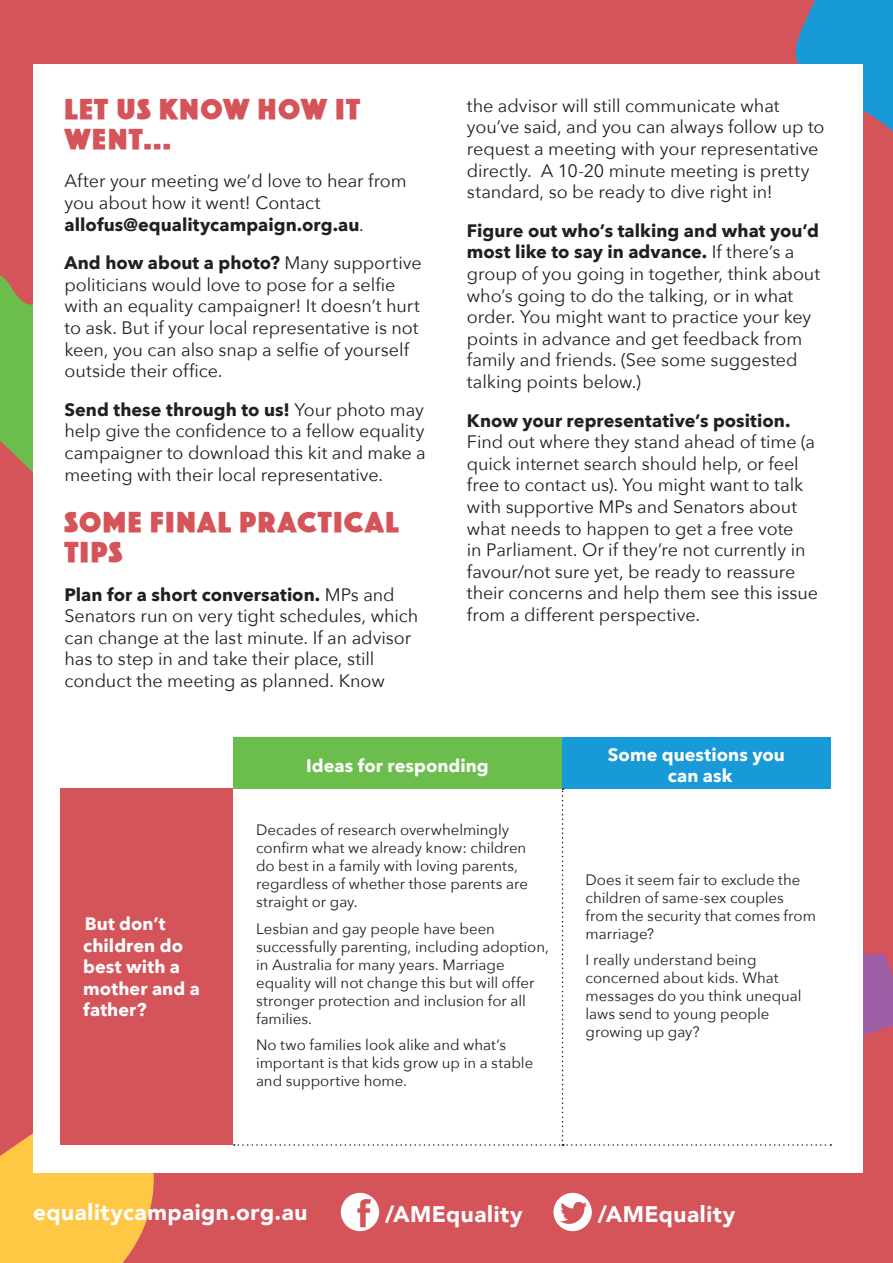
<style>
.page{position:relative;width:893px;height:1263px;background:#d45459}
.page>*{position:absolute;margin:0;border:0;box-sizing:border-box;transform-origin:0 0}
.t1{font:30px/30px "Phosphate RR Solid";letter-spacing:.05em;color:#d45459}
.t2{font:900 22.5px "Avenir";letter-spacing:.025em;color:#fff}
.t3{font:18px/21.6px "Avenir Next";letter-spacing:-.005em;color:#231f20}
.t4{font:700 18px/21.6px "Avenir Next";letter-spacing:.005em;color:#fff;text-align:center}
.t5{font:15px/18px "Avenir Next";color:#231f20}
.s1{font-weight:700}
</style>
<div class="page">
<svg style="left:0;top:1133px;width:161px;height:130px"></svg>
<svg style="left:795px;top:0;width:98px;height:149px"></svg>
<svg style="left:0;top:275px;width:33px;height:197px"></svg>
<svg style="left:341px;top:1193px;width:38px;height:38px"></svg>
<svg style="left:553px;top:1193px;width:39px;height:38px"></svg>
<div style="left:33px;top:64px;width:829px;height:1108px;background:#fff"></div>
<div style="left:233px;top:737px;width:330px;height:51px;background:#6cbe4c"></div>
<div style="left:563px;top:737px;width:268px;height:51px;background:#179ad7"></div>
<div style="left:61px;top:788px;width:172px;height:357px;background:#d45459"></div>
<svg style="left:234px;top:788px;width:659px;height:358px"></svg>
<p class="t1" style="left:64px;top:94px;width:297px">LET US KNOW HOW IT<br>WENT…</p>
<p class="t3" style="left:64px;top:170px;width:344px">After your meeting we’d love to hear from you about how it went! Contact <span class="s1">allofus@equalitycampaign.org.au</span>.</p>
<p class="t3" style="left:64px;top:251px;width:359px"><span class="s1">And how about a photo?</span> Many supportive politicians would love to pose for a selfie with an equality campaigner! It doesn’t hurt to ask. But if your local representative is not keen, you can also snap a selfie of yourself outside their office.</p>
<p class="t3" style="left:64px;top:398px;width:363px;text-align:justify"><span class="s1">Send these through to us!</span> Your photo may help give the confidence to a fellow equality campaigner to download this kit and make a meeting with their local representative.</p>
<p class="t1" style="left:64px;top:507px;width:336px">SOME FINAL PRACTICAL<br>TIPS</p>
<p class="t3" style="left:64px;top:583px;width:355px"><span class="s1">Plan for a short conversation.</span> MPs and Senators run on very tight schedules, which can change at the last minute. If an advisor has to step in and take their place, still conduct the meeting as planned. Know</p>
<p class="t3" style="left:467px;top:94px;width:359px">the advisor will still communicate what you’ve said, and you can always follow up to request a meeting with your representative directly. A 10-20 minute meeting is pretty standard, so be ready to dive right in!</p>
<p class="t3" style="left:467px;top:219px;width:355px"><span class="s1">Figure out who’s talking and what you’d most like to say in advance.</span> If there’s a group of you going in together, think about who’s going to do the talking, or in what order. You might want to practice your key points in advance and get feedback from family and friends. (See some suggested talking points below.)</p>
<p class="t3" style="left:467px;top:409px;width:353px"><span class="s1">Know your representative’s position.<br></span>Find out where they stand ahead of time (a quick internet search should help, or feel free to contact us). You might want to talk with supportive MPs and Senators about what needs to happen to get a free vote<br>in Parliament. Or if they’re not currently in favour/not sure yet, be ready to reassure their concerns and help them see this issue from a different perspective.</p>
<p class="t4" style="left:83px;top:913px;width:118px;text-align:left">But don’t children do best with a mother and a father?</p>
<p class="t4" style="left:306px;top:754px;width:184px">Ideas for responding</p>
<p class="t4" style="left:608px;top:743px;width:178px">Some questions you can ask</p>
<p class="t5" style="left:256px;top:820px;width:273px">Decades of research overwhelmingly confirm what we already know: children do best in a family with loving parents, regardless of whether those parents are straight or gay.</p>
<p class="t5" style="left:256px;top:919px;width:294px">Lesbian and gay people have been successfully parenting, including adoption, in Australia for many years. Marriage equality will not change this but will offer stronger protection and inclusion for all families.</p>
<p class="t5" style="left:256px;top:1035px;width:279px">No two families look alike and what’s important is that kids grow up in a stable and supportive home.</p>
<p class="t5" style="left:586px;top:870px;width:232px">Does it seem fair to exclude the children of same-sex couples from the security that comes from marriage?</p>
<p class="t5" style="left:586px;top:950px;width:217px">I really understand being concerned about kids. What messages do you think unequal laws send to young people growing up gay?</p>
<p class="t2" style="left:33px;top:1193px;width:276px">equalitycampaign.org.au</p>
<p class="t2" style="left:385px;top:1195px;width:139px">/AMEquality</p>
<p class="t2" style="left:598px;top:1195px;width:139px">/AMEquality</p>
</div>
